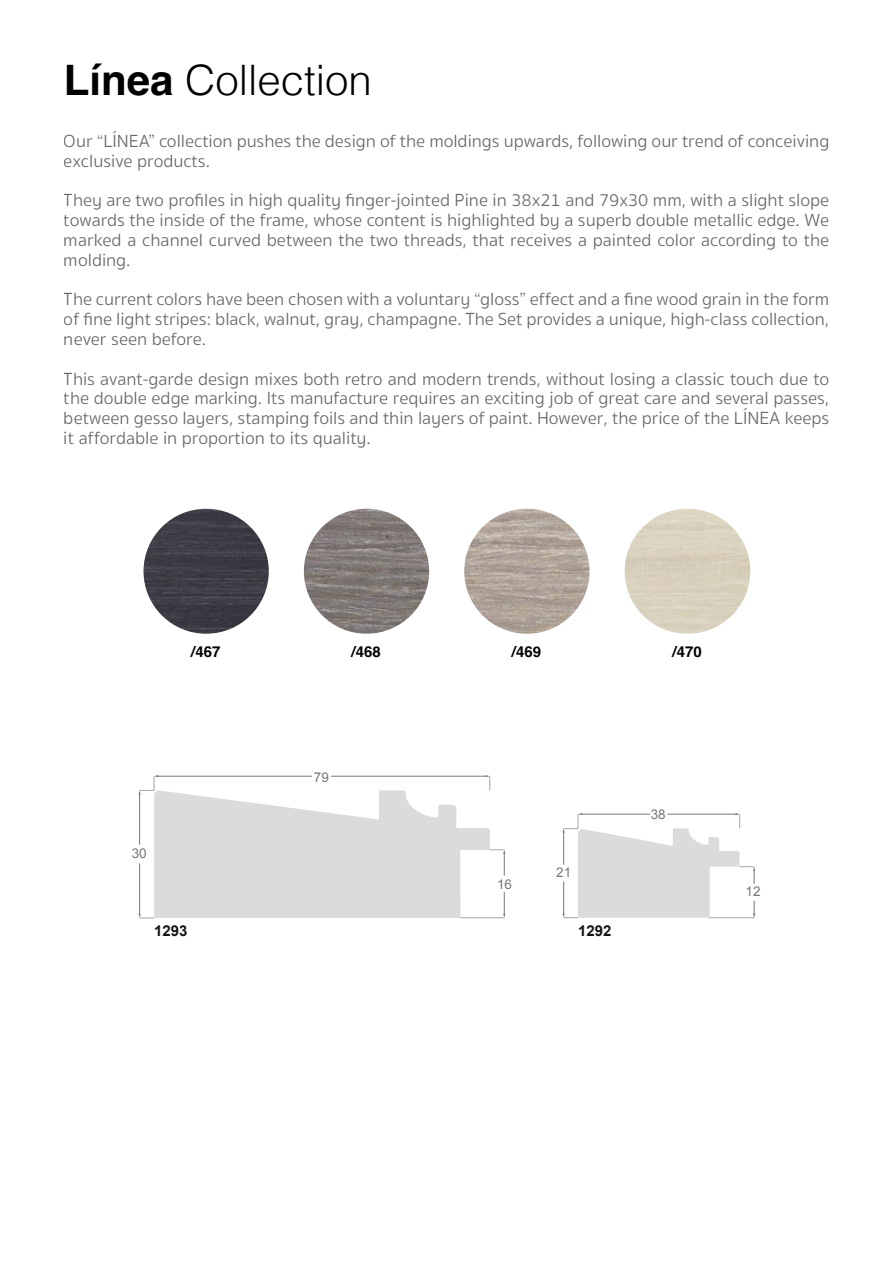
<style>
.page{position:relative;width:893px;height:1263px;background:#fff}
.page>*{position:absolute;margin:0;border:0;box-sizing:border-box;transform-origin:0 0}
.t1{font:300 42px "Helvetica";color:#000}
.t2{font:300 18px/19.8px "Sukhumvit Set";color:#000;text-align:justify}
.t3{font:700 15px "Helvetica";color:#000}
.t4{font:700 15px "Arial";color:#151515}
.t5{font:13.5px "Arial";color:#787878}
.t6{font:13.35px "Arial";color:#787878}
.s1{font-weight:700}
</style>
<div class="page">
<svg style="left:139px;top:775px;width:366px;height:144px"></svg>
<hr style="left:313px;top:775px;width:18px;height:3px;background:#fff">
<svg style="left:563px;top:813px;width:192px;height:105px"></svg>
<img style="left:464px;top:509px;width:125px;height:125px;border-radius:62px">
<img style="left:304px;top:509px;width:125px;height:125px">
<img style="left:143px;top:509px;width:126px;height:125px">
<img style="left:625px;top:509px;width:125px;height:125px;border-radius:62px">
<h1 class="t1" style="left:64px;top:45px;width:310px"><span class="s1">Línea</span> Collection</h1>
<p class="t2" style="left:64px;top:132px;width:767px">Our “LÍNEA” collection pushes the design of the moldings upwards, following our trend of conceiving exclusive products.</p>
<p class="t2" style="left:64px;top:191px;width:767px">They are two profiles in high quality finger-jointed Pine in 38x21 and 79x30 mm, with a slight slope towards the inside of the frame, whose content is highlighted by a superb double metallic edge. We marked a channel curved between the two threads, that receives a painted color according to the molding.</p>
<p class="t2" style="left:64px;top:290px;width:767px">The current colors have been chosen with a voluntary “gloss” effect and a fine wood grain in the form of fine light stripes: black, walnut, gray, champagne. The Set provides a unique, high-class collection, never seen before.</p>
<p class="t2" style="left:64px;top:369px;width:767px">This avant-garde design mixes both retro and modern trends, without losing a classic touch due to the double edge marking. Its manufacture requires an exciting job of great care and several passes, between gesso layers, stamping foils and thin layers of paint. However, the price of the LÍNEA keeps it affordable in proportion to its quality.</p>
<p class="t3" style="left:191px;top:642px;width:31px">/467</p>
<p class="t3" style="left:352px;top:642px;width:31px">/468</p>
<p class="t3" style="left:512px;top:642px;width:31px">/469</p>
<p class="t3" style="left:673px;top:642px;width:31px">/470</p>
<p class="t5" style="left:132px;top:845px;width:17px">30</p>
<p class="t4" style="left:154px;top:921px;width:35px">1293</p>
<p class="t5" style="left:314px;top:768px;width:17px">79</p>
<p class="t5" style="left:497px;top:875px;width:17px">16</p>
<p class="t6" style="left:556px;top:864px;width:17px">21</p>
<p class="t4" style="left:578px;top:921px;width:35px">1292</p>
<p class="t5" style="left:651px;top:805px;width:16px">38</p>
<p class="t5" style="left:746px;top:883px;width:17px">12</p>
</div>
